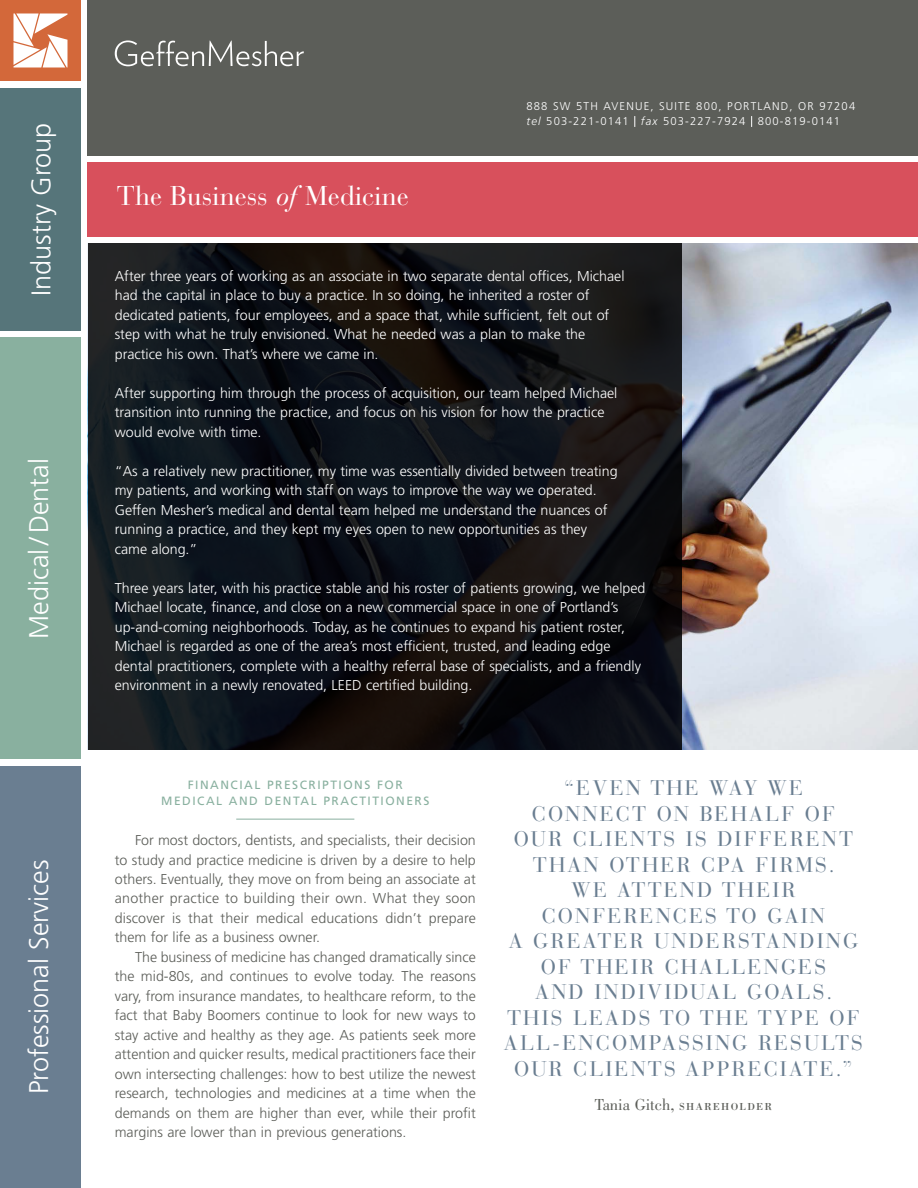
<style>
.page{position:relative;width:918px;height:1188px;background:#fff}
.page>*{position:absolute;margin:0;border:0;box-sizing:border-box;transform-origin:0 0}
.t1{font:300 27px "Frutiger LT Std";color:#fff}
.t2{font:27px "Bauer Bodoni Std";color:#fff}
.t3{font:21px/25.5px "Bauer Bodoni Std";letter-spacing:.1em;color:#6a7e91;text-align:center}
.t4{font:16.5px "Bodoni Std";color:#5c5e59}
.t5{font:300 14.25px/19.5px "Frutiger LT Std";color:#fff}
.t6{font:300 14.25px/19.5px "Frutiger LT Std";color:#5b5d58;text-align:justify}
.t7{font:12px/16.5px "Frutiger LT Std";letter-spacing:.125em;color:#89b09f;text-align:center}
.t8{font:300 11.25px/15.8px "Frutiger LT Std";letter-spacing:.1em;color:#fff}
.s1{font-style:italic}
.s2{font-size:10.5px}
</style>
<div class="page">
<img style="left:682px;top:243px;width:236px;height:506px">
<div style="left:88px;top:0;width:830px;height:155px;background:#5c5e59"></div>
<div style="left:88px;top:162px;width:830px;height:74px;background:#d8505c"></div>
<div style="left:0;top:338px;width:81px;height:421px;background:#89b09f"></div>
<div style="left:0;top:766px;width:81px;height:422px;background:#6a7e91"></div>
<svg style="left:115px;top:41px;width:189px;height:25px"></svg>
<hr style="left:236px;top:819px;width:118px;height:1px;background:#89b09f">
<div style="left:0;top:0;width:81px;height:81px;background:#d3683a"></div>
<svg style="left:14px;top:13px;width:54px;height:55px"></svg>
<div style="left:0;top:88px;width:81px;height:243px;background:#56757a"></div>
<svg style="left:88px;top:243px;width:594px;height:506px;background:#111317"></svg>
<h1 class="t1" style="left:26px;top:296px;width:174px;rotate:-90deg">Industry Group</h1>
<h1 class="t1" style="left:24px;top:639px;width:182px;rotate:-90deg">Medical /Dental</h1>
<h1 class="t1" style="left:24px;top:1094px;width:236px;rotate:-90deg">Professional Services</h1>
<h1 class="t2" style="left:117px;top:179px;width:293px">The Business <span class="s1">of</span> Medicine</h1>
<p class="t8" style="left:526px;top:98px;width:330px">888 SW 5TH AVENUE, SUITE 800, PORTLAND, OR 97204 <span class="s1">tel</span> 503-221-0141 <span class="s1">fax</span> 503-227-7924 800-819-0141</p>
<p class="t5" style="left:115px;top:266px;width:511px">After three years of working as an associate in two separate dental offices, Michael had the capital in place to buy a practice. In so doing, he inherited a roster of dedicated patients, four employees, and a space that, while sufficient, felt out of step with what he truly envisioned. What he needed was a plan to make the practice his own. That’s where we came in.</p>
<p class="t5" style="left:115px;top:383px;width:504px">After supporting him through the process of acquisition, our team helped Michael transition into running the practice, and focus on his vision for how the practice would evolve with time.</p>
<p class="t5" style="left:115px;top:461px;width:504px">“As a relatively new practitioner, my time was essentially divided between treating my patients, and working with staff on ways to improve the way we operated.<br>Geffen Mesher’s medical and dental team helped me understand the nuances of running a practice, and they kept my eyes open to new opportunities as they came along.”</p>
<p class="t5" style="left:115px;top:578px;width:532px">Three years later, with his practice stable and his roster of patients growing, we helped Michael locate, finance, and close on a new commercial space in one of Portland’s up-and-coming neighborhoods. Today, as he continues to expand his patient roster, Michael is regarded as one of the area’s most efficient, trusted, and leading edge dental practitioners, complete with a healthy referral base of specialists, and a friendly environment in a newly renovated, LEED certified building.</p>
<p class="t7" style="left:161px;top:776px;width:270px">FINANCIAL PRESCRIPTIONS FOR<br>MEDICAL AND DENTAL PRACTITIONERS</p>
<p class="t6" style="left:115px;top:831px;width:363px;text-indent:20px">For most doctors, dentists, and specialists, their decision to study and practice medicine is driven by a desire to help others. Eventually, they move on from being an associate at another practice to building their own. What they soon discover is that their medical educations didn’t prepare them for life as a business owner.</p>
<p class="t6" style="left:115px;top:948px;width:363px;text-indent:20px">The business of medicine has changed dramatically since the mid-80s, and continues to evolve today. The reasons vary, from insurance mandates, to healthcare reform, to the fact that Baby Boomers continue to look for new ways to stay active and healthy as they age. As patients seek more attention and quicker results, medical practitioners face their own intersecting challenges: how to best utilize the newest research, technologies and medicines at a time when the demands on them are higher than ever, while their profit margins are lower than in previous generations.</p>
<p class="t3" style="left:504px;top:776px;width:360px">“EVEN THE WAY WE<br>CONNECT ON BEHALF OF<br>OUR CLIENTS IS DIFFERENT<br>THAN OTHER CPA FIRMS.<br>WE ATTEND THEIR<br>CONFERENCES TO GAIN<br>A GREATER UNDERSTANDING<br>OF THEIR CHALLENGES<br>AND INDIVIDUAL GOALS.<br>THIS LEADS TO THE TYPE OF<br>ALL-ENCOMPASSING RESULTS<br>OUR CLIENTS APPRECIATE.”</p>
<p class="t4" style="left:595px;top:1096px;width:179px">Tania Gitch, <span class="s2">SHAREHOLDER</span></p>
</div>
